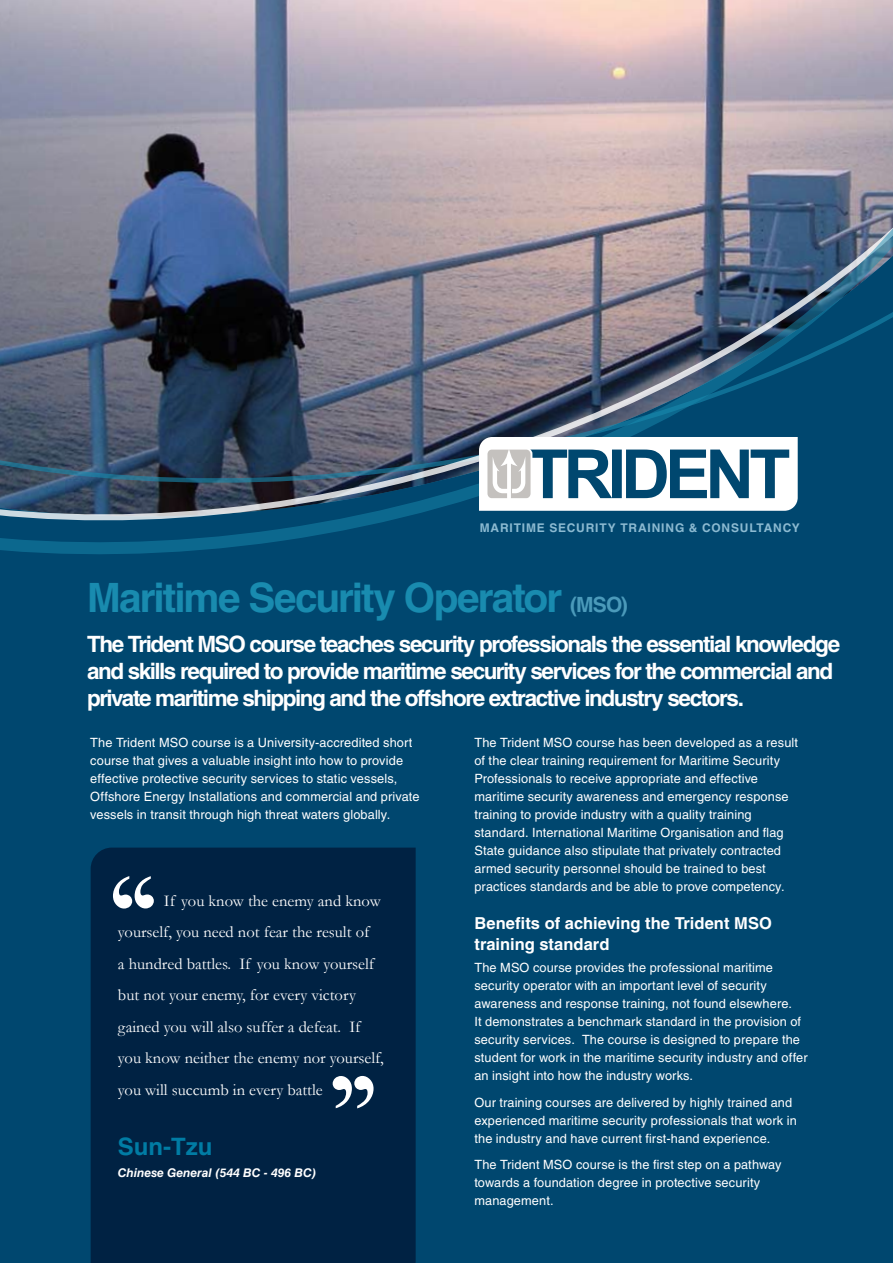
<style>
.page{position:relative;width:893px;height:1263px;background:#00476f}
.page>*{position:absolute;margin:0;border:0;box-sizing:border-box;transform-origin:0 0}
.t1{font:700 40.5px "Helvetica LT Std";letter-spacing:-.045em;color:#198baf}
.t2{font:700 24px "Helvetica LT Std";color:#007ca4}
.t3{font:700 22.5px/27px "Helvetica LT Std";letter-spacing:-.065em;color:#fff}
.t4{font:16.5px/31.5px "Garamond";color:#fff}
.t5{font:700 16.5px/21px "Helvetica LT Std";color:#fff}
.t6{font:12.75px/18px "Helvetica LT Std";letter-spacing:.01em;color:#fff}
.t7{font:700 12px "Helvetica LT Std";letter-spacing:.07em;color:#8cbad1}
.t8{font:italic 700 12px "Helvetica LT Std";color:#fff}
.s1{font-size:21px;color:#4b9aba}
</style>
<div class="page">
<div style="left:91px;top:847px;width:325px;height:416px;background:#002243"></div>
<svg style="left:333px;top:1076px;width:41px;height:32px"></svg>
<svg style="left:113px;top:876px;width:41px;height:32px"></svg>
<img style="left:0;top:0;width:893px;height:554px">
<svg style="left:479px;top:437px;width:319px;height:74px"></svg>
<p class="t7" style="left:480px;top:520px;width:321px">MARITIME SECURITY TRAINING &amp; CONSULTANCY</p>
<h1 class="t1" style="left:87px;top:573px;width:542px">Maritime Security Operator <span class="s1">(MSO)</span></h1>
<p class="t3" style="left:87px;top:630px;width:755px">The Trident MSO course teaches security professionals the essential knowledge and skills required to provide maritime security services for the commercial and private maritime shipping and the offshore extractive industry sectors.</p>
<p class="t6" style="left:90px;top:733px;width:331px">The Trident MSO course is a University-accredited short course that gives a valuable insight into how to provide effective protective security services to static vessels, Offshore Energy Installations and commercial and private vessels in transit through high threat waters globally.</p>
<p class="t6" style="left:474px;top:734px;width:325px">The Trident MSO course has been developed as a result of the clear training requirement for Maritime Security Professionals to receive appropriate and effective maritime security awareness and emergency response training to provide industry with a quality training standard. International Maritime Organisation and flag State guidance also stipulate that privately contracted armed security personnel should be trained to best practices standards and be able to prove competency.</p>
<p class="t5" style="left:474px;top:912px;width:299px">Benefits of achieving the Trident MSO training standard</p>
<p class="t6" style="left:474px;top:959px;width:335px">The MSO course provides the professional maritime security operator with an important level of security awareness and response training, not found elsewhere.<br>It demonstrates a benchmark standard in the provision of security services. The course is designed to prepare the student for work in the maritime security industry and offer an insight into how the industry works.</p>
<p class="t6" style="left:474px;top:1093px;width:324px">Our training courses are delivered by highly trained and experienced maritime security professionals that work in the industry and have current first-hand experience.</p>
<p class="t6" style="left:474px;top:1156px;width:309px">The Trident MSO course is the first step on a pathway towards a foundation degree in protective security management.</p>
<p class="t4" style="left:118px;top:884px;width:267px;text-indent:46px">If you know the enemy and know yourself, you need not fear the result of<br>a hundred battles. If you know yourself but not your enemy, for every victory gained you will also suffer a defeat. If you know neither the enemy nor yourself, you will succumb in every battle</p>
<h2 class="t2" style="left:118px;top:1132px;width:96px">Sun-Tzu</h2>
<p class="t8" style="left:118px;top:1166px;width:200px">Chinese General (544 BC - 496 BC)</p>
</div>
